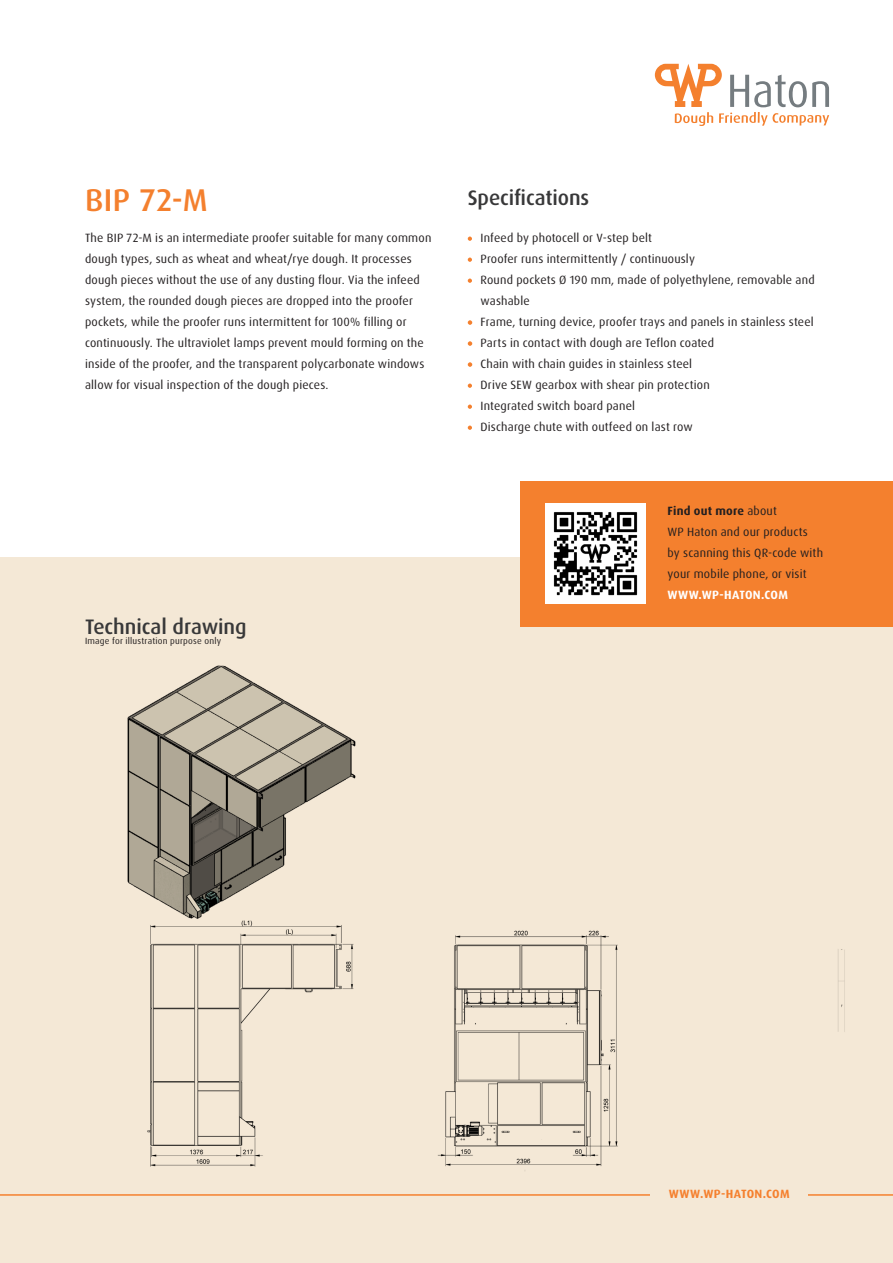
<style>
.page{position:relative;width:893px;height:1263px;background:#fff}
.page>*{position:absolute;margin:0;border:0;box-sizing:border-box;transform-origin:0 0}
.Headline_Titelseite{font:500 31.5px "Dax Pro";color:#f4802e}
.Headline_Titelseite-2{font:500 21px "Dax Pro";color:#383839}
.Fliesstext_Optionen{font:500 21px "Dax Pro";letter-spacing:-.005em;color:#383839}
.Fliesstext_Optionen-2{font:12px/21px "Dax Pro";letter-spacing:.015em;color:#231f20}
.Copy_Weiss{font:12px/21px "Dax Pro";letter-spacing:.015em;color:#231f20}
.t1{font:700 12px "Dax Pro";letter-spacing:.03em;color:#f4802e}
.Headline_Titelseite-3{font:9px "Dax Pro";letter-spacing:.025em;color:#231f20}
.s1{font-weight:700}
.s2{font-weight:700;color:#fff}
</style>
<div class="page">
<div style="left:0;top:557px;width:893px;height:706px;background:#f4e8d6"></div>
<hr style="left:0;top:1194px;width:893px;height:2px;background:#f4802e">
<div style="left:520px;top:481px;width:373px;height:146px;background:#f4802e"></div>
<img style="left:437px;top:930px;width:408px;height:241px">
<img style="left:127px;top:665px;width:229px;height:502px">
<svg style="left:655px;top:64px;width:174px;height:62px"></svg>
<svg style="left:468px;top:237px;width:4px;height:4px"></svg>
<svg style="left:468px;top:258px;width:4px;height:4px"></svg>
<svg style="left:468px;top:279px;width:4px;height:4px"></svg>
<svg style="left:468px;top:320px;width:4px;height:5px"></svg>
<svg style="left:468px;top:341px;width:4px;height:5px"></svg>
<svg style="left:468px;top:362px;width:4px;height:5px"></svg>
<svg style="left:468px;top:384px;width:4px;height:4px"></svg>
<svg style="left:468px;top:405px;width:4px;height:4px"></svg>
<svg style="left:468px;top:426px;width:4px;height:4px"></svg>
<img style="left:546px;top:504px;width:100px;height:100px">
<div style="left:651px;top:1183px;width:157px;height:21px;background:#f4e8d6"></div>
<p class="Headline_Titelseite" style="left:85px;top:180px;width:124px">BIP 72-M</p>
<p class="Fliesstext_Optionen-2" style="left:85px;top:228px;width:348px">The BIP 72-M is an intermediate proofer suitable for many common dough types, such as wheat and wheat/rye dough. It processes dough pieces without the use of any dusting flour. Via the infeed system, the rounded dough pieces are dropped into the proofer pockets, while the proofer runs intermittent for 100% filling or continuously. The ultraviolet lamps prevent mould forming on the inside of the proofer, and the transparent polycarbonate windows allow for visual inspection of the dough pieces.</p>
<p class="Headline_Titelseite-2" style="left:85px;top:613px;width:163px">Technical drawing</p>
<p class="Headline_Titelseite-3" style="left:85px;top:635px;width:138px">Image for illustration purpose only</p>
<p class="Fliesstext_Optionen" style="left:468px;top:184px;width:123px">Specifications</p>
<p class="Fliesstext_Optionen-2" style="left:480px;top:228px;width:173px">Infeed by photocell or V-step belt</p>
<p class="Fliesstext_Optionen-2" style="left:480px;top:249px;width:216px">Proofer runs intermittently / continuously</p>
<p class="Fliesstext_Optionen-2" style="left:480px;top:270px;width:336px">Round pockets Ø 190 mm, made of polyethylene, removable and washable</p>
<p class="Fliesstext_Optionen-2" style="left:480px;top:312px;width:335px">Frame, turning device, proofer trays and panels in stainless steel</p>
<p class="Fliesstext_Optionen-2" style="left:480px;top:333px;width:235px">Parts in contact with dough are Teflon coated</p>
<p class="Fliesstext_Optionen-2" style="left:480px;top:354px;width:213px">Chain with chain guides in stainless steel</p>
<p class="Fliesstext_Optionen-2" style="left:480px;top:375px;width:231px">Drive SEW gearbox with shear pin protection</p>
<p class="Fliesstext_Optionen-2" style="left:480px;top:396px;width:156px">Integrated switch board panel</p>
<p class="Fliesstext_Optionen-2" style="left:480px;top:417px;width:214px">Discharge chute with outfeed on last row</p>
<p class="Copy_Weiss" style="left:668px;top:501px;width:157px"><span class="s1">Find out more</span> about<br>WP Haton and our products by scanning this QR-code with your mobile phone, or visit<br><span class="s2">WWW.WP-HATON.COM</span></p>
<p class="t1" style="left:669px;top:1186px;width:122px">WWW.WP-HATON.COM</p>
</div>
